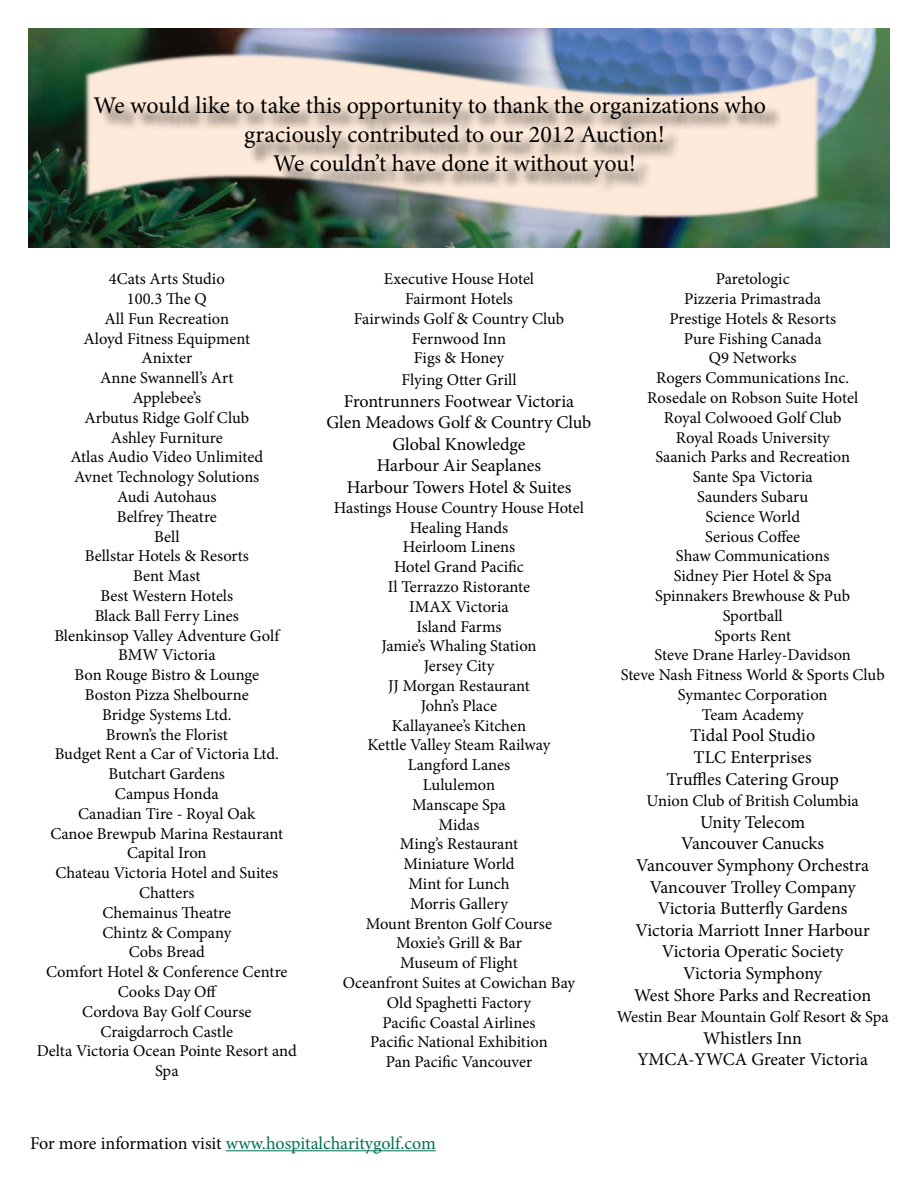
<style>
.page{position:relative;width:918px;height:1188px;background:#fff}
.page>*{position:absolute;margin:0;border:0;box-sizing:border-box;transform-origin:0 0}
.t1{font:24px "Minion Pro";letter-spacing:-.005em;color:#000}
.t2{font:18px/21.6px "Minion Pro";letter-spacing:-.005em;color:#000;text-align:center}
.t3{font:18px "Minion Pro";letter-spacing:-.005em;color:#00704f}
.t4{font:16.5px/19.8px "Minion Pro";letter-spacing:-.005em;color:#000;text-align:center}
.s1{color:#000}
</style>
<div class="page">
<img style="left:28px;top:28px;width:861px;height:220px">
<img style="left:83px;top:51px;width:738px;height:168px">
<div style="left:98px;top:99px;width:685px;height:96px;background:#000;opacity:.75"></div>
<hr style="left:226px;top:1150px;width:210px;height:1px;background:#00704f">
<h1 class="t1" style="left:94px;top:89px;width:674px">We would like to take this opportunity to thank the organizations who</h1>
<h1 class="t1" style="left:244px;top:118px;width:422px">graciously contributed to our 2012 Auction!</h1>
<h1 class="t1" style="left:273px;top:147px;width:364px">We couldn’t have done it without you!</h1>
<p class="t4" style="left:37px;top:269px;width:262px">4Cats Arts Studio<br>100.3 The Q<br>All Fun Recreation<br>Aloyd Fitness Equipment<br>Anixter<br>Anne Swannell’s Art<br>Applebee’s<br>Arbutus Ridge Golf Club<br>Ashley Furniture<br>Atlas Audio Video Unlimited<br>Avnet Technology Solutions<br>Audi Autohaus<br>Belfrey Theatre<br>Bell<br>Bellstar Hotels &amp; Resorts<br>Bent Mast<br>Best Western Hotels<br>Black Ball Ferry Lines<br>Blenkinsop Valley Adventure Golf<br>BMW Victoria<br>Bon Rouge Bistro &amp; Lounge<br>Boston Pizza Shelbourne<br>Bridge Systems Ltd.<br>Brown’s the Florist<br>Budget Rent a Car of Victoria Ltd.<br>Butchart Gardens<br>Campus Honda<br>Canadian Tire - Royal Oak<br>Canoe Brewpub Marina Restaurant<br>Capital Iron<br>Chateau Victoria Hotel and Suites<br>Chatters<br>Chemainus Theatre<br>Chintz &amp; Company<br>Cobs Bread<br>Comfort Hotel &amp; Conference Centre<br>Cooks Day Off<br>Cordova Bay Golf Course<br>Craigdarroch Castle<br>Delta Victoria Ocean Pointe Resort and<br>Spa</p>
<p class="t4" style="left:354px;top:269px;width:212px">Executive House Hotel<br>Fairmont Hotels<br>Fairwinds Golf &amp; Country Club<br>Fernwood Inn<br>Figs &amp; Honey</p>
<p class="t4" style="left:402px;top:370px;width:117px">Flying Otter Grill</p>
<p class="t2" style="left:327px;top:390px;width:266px">Frontrunners Footwear Victoria<br>Glen Meadows Golf &amp; Country Club<br>Global Knowledge<br>Harbour Air Seaplanes<br>Harbour Towers Hotel &amp; Suites</p>
<p class="t4" style="left:334px;top:498px;width:252px">Hastings House Country House Hotel<br>Healing Hands<br>Heirloom Linens<br>Hotel Grand Pacific<br>Il Terrazzo Ristorante<br>IMAX Victoria<br>Island Farms<br>Jamie’s Whaling Station<br>Jersey City<br>JJ Morgan Restaurant<br>John’s Place<br>Kallayanee’s Kitchen<br>Kettle Valley Steam Railway<br>Langford Lanes<br>Lululemon<br>Manscape Spa<br>Midas<br>Ming’s Restaurant<br>Miniature World<br>Mint for Lunch<br>Morris Gallery<br>Mount Brenton Golf Course<br>Moxie’s Grill &amp; Bar<br>Museum of Flight<br>Oceanfront Suites at Cowichan Bay<br>Old Spaghetti Factory<br>Pacific Coastal Airlines<br>Pacific National Exhibition<br>Pan Pacific Vancouver</p>
<p class="t3" style="left:30px;top:1131px;width:407px"><span class="s1">For more information visit</span> www.hospitalcharitygolf.com</p>
<p class="t4" style="left:621px;top:269px;width:265px">Paretologic<br>Pizzeria Primastrada<br>Prestige Hotels &amp; Resorts<br>Pure Fishing Canada<br>Q9 Networks<br>Rogers Communications Inc.<br>Rosedale on Robson Suite Hotel<br>Royal Colwooed Golf Club<br>Royal Roads University<br>Saanich Parks and Recreation<br>Sante Spa Victoria<br>Saunders Subaru<br>Science World<br>Serious Coffee<br>Shaw Communications<br>Sidney Pier Hotel &amp; Spa<br>Spinnakers Brewhouse &amp; Pub<br>Sportball<br>Sports Rent<br>Steve Drane Harley-Davidson<br>Steve Nash Fitness World &amp; Sports Club<br>Symantec Corporation<br>Team Academy</p>
<p class="t2" style="left:667px;top:725px;width:174px">Tidal Pool Studio<br>TLC Enterprises<br>Truffles Catering Group</p>
<p class="t4" style="left:647px;top:791px;width:214px">Union Club of British Columbia</p>
<p class="t2" style="left:634px;top:811px;width:238px">Unity Telecom<br>Vancouver Canucks<br>Vancouver Symphony Orchestra<br>Vancouver Trolley Company<br>Victoria Butterfly Gardens<br>Victoria Marriott Inner Harbour<br>Victoria Operatic Society<br>Victoria Symphony<br>West Shore Parks and Recreation</p>
<p class="t4" style="left:617px;top:1007px;width:274px">Westin Bear Mountain Golf Resort &amp; Spa</p>
<p class="t2" style="left:637px;top:1027px;width:232px">Whistlers Inn<br>YMCA-YWCA Greater Victoria</p>
</div>
